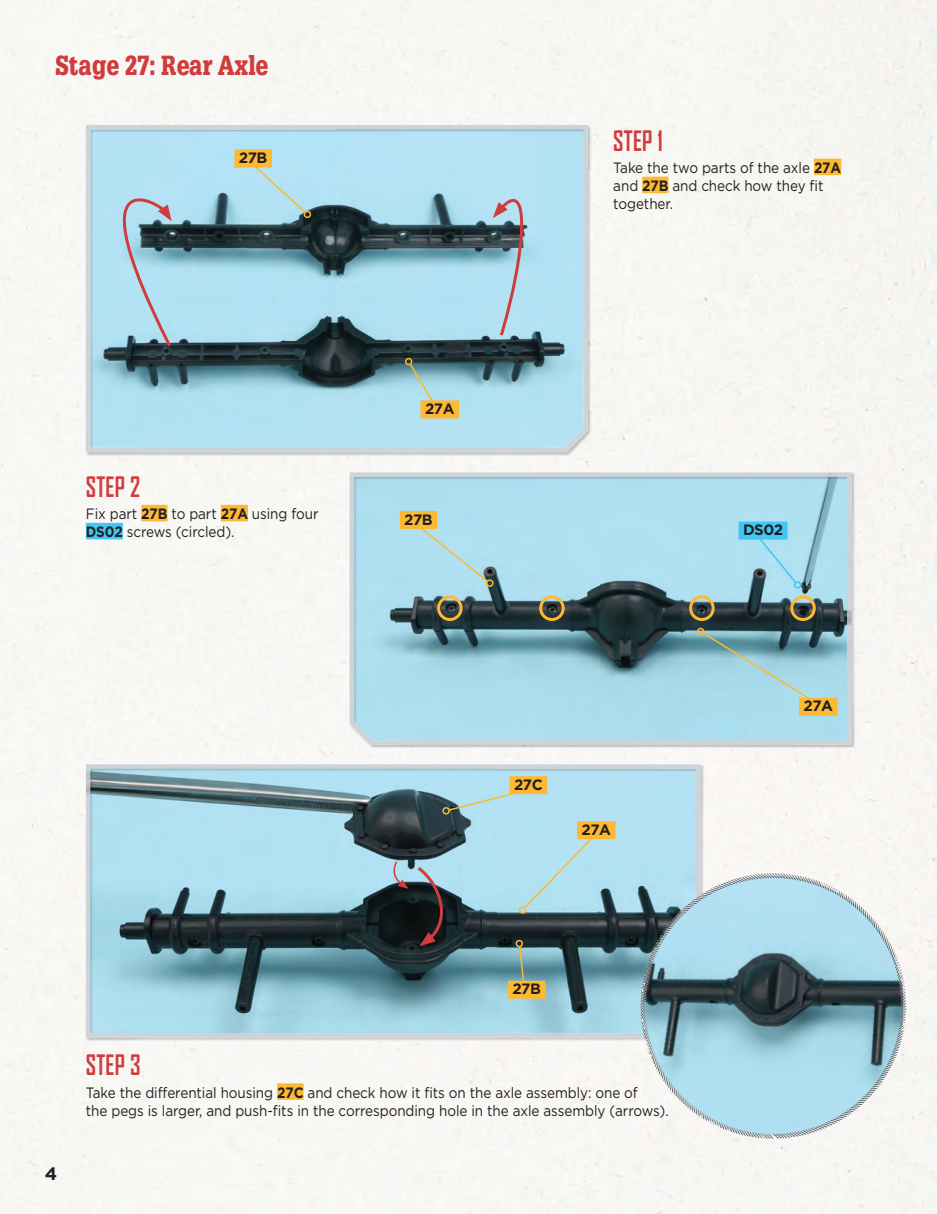
<style>
.page{position:relative;width:937px;height:1214px;background:#fff}
.page>*{position:absolute;margin:0;border:0;box-sizing:border-box;transform-origin:0 0}
.t1{font:900 27px "Glypha LT Std";letter-spacing:.01em;color:#d13b3b;scale:.8 1}
.t2{font:700 27px "Agency FB";letter-spacing:.01em;color:#d13b3b;scale:.84 1}
.t3{font:700 18px "Gotham";color:#231f20}
.t4{font:15px/18px "Gotham";letter-spacing:-.005em;color:#231f20;scale:.9 1}
.t5{font:700 15px "Gotham";letter-spacing:-.035em;color:#231f20}
.s1{font-weight:700}
</style>
<div class="page">
<img style="left:936px;top:1px;width:1px;height:1208px">
<div style="left:93px;top:1041px;width:580px;height:173px;background:#f7f7f4"></div>
<div style="left:855px;top:523px;width:81px;height:216px;background:#f7f6f3"></div>
<div style="left:906px;top:900px;width:30px;height:53px;background:#f7f5f2"></div>
<div style="left:303px;top:1086px;width:335px;height:14px;background:#f8f7f5"></div>
<div style="left:86px;top:1104px;width:554px;height:14px;background:#f8f7f5"></div>
<div style="left:814px;top:159px;width:27px;height:16px;background:#fdb931"></div>
<div style="left:642px;top:177px;width:26px;height:16px;background:#fdb931"></div>
<div style="left:141px;top:505px;width:26px;height:16px;background:#fdb931"></div>
<div style="left:221px;top:505px;width:27px;height:16px;background:#fdb931"></div>
<div style="left:86px;top:523px;width:37px;height:16px;background:#40c7f4"></div>
<div style="left:277px;top:1083px;width:26px;height:16px;background:#fdb931"></div>
<img style="left:85px;top:124px;width:50px;height:332px">
<img style="left:135px;top:124px;width:457px;height:47px">
<img style="left:135px;top:409px;width:457px;height:47px">
<img style="left:588px;top:171px;width:4px;height:238px">
<img style="left:136px;top:172px;width:200px;height:186px">
<img style="left:336px;top:172px;width:201px;height:186px">
<img style="left:136px;top:358px;width:401px;height:89px">
<img style="left:86px;top:125px;width:502px;height:47px">
<img style="left:86px;top:350px;width:50px;height:102px">
<img style="left:537px;top:171px;width:51px;height:281px">
<div style="left:136px;top:447px;width:402px;height:5px;background:#cdd4d8"></div>
<img style="left:85px;top:763px;width:51px;height:278px">
<img style="left:136px;top:763px;width:568px;height:46px">
<img style="left:700px;top:809px;width:4px;height:64px">
<img style="left:137px;top:810px;width:360px;height:222px">
<img style="left:497px;top:810px;width:199px;height:169px">
<img style="left:497px;top:979px;width:143px;height:53px">
<img style="left:86px;top:764px;width:614px;height:46px">
<img style="left:86px;top:809px;width:51px;height:228px">
<img style="left:349px;top:471px;width:50px;height:277px">
<img style="left:399px;top:471px;width:456px;height:46px">
<img style="left:399px;top:702px;width:456px;height:46px">
<img style="left:852px;top:517px;width:3px;height:185px">
<img style="left:400px;top:518px;width:401px;height:222px">
<img style="left:851px;top:517px;width:1px;height:227px">
<img style="left:350px;top:472px;width:501px;height:45px">
<img style="left:350px;top:517px;width:50px;height:227px">
<img style="left:801px;top:517px;width:50px;height:227px">
<hr style="left:399px;top:740px;width:402px;height:4px;background:#cdd4d7">
<svg style="left:701px;top:631px;width:124px;height:78px;background:#91c1cd"></svg>
<div style="left:697px;top:627px;width:7px;height:8px;border:2px solid #fdb931;border-radius:50%"></div>
<div style="left:799px;top:698px;width:38px;height:18px;background:#fdb931"></div>
<svg style="left:408px;top:362px;width:33px;height:53px"></svg>
<div style="left:405px;top:358px;width:7px;height:7px;border:2px solid #fdb931;border-radius:50%"></div>
<div style="left:420px;top:400px;width:39px;height:18px;background:#fdb931"></div>
<svg style="left:518px;top:945px;width:9px;height:35px"></svg>
<div style="left:515px;top:939px;width:8px;height:8px;border:2px solid #fdb931;border-radius:50%"></div>
<div style="left:508px;top:980px;width:37px;height:18px;background:#fdb931"></div>
<div style="left:249px;top:161px;width:58px;height:53px;background:#b3e2f5"></div>
<div style="left:304px;top:210px;width:7px;height:8px;border:2px solid #fdb931;border-radius:50%"></div>
<div style="left:234px;top:150px;width:38px;height:18px;background:#fdb931"></div>
<div style="left:415px;top:523px;width:74px;height:60px;background:#b0e0f1"></div>
<div style="left:486px;top:579px;width:7px;height:8px;border:2px solid #fdb931;border-radius:50%"></div>
<div style="left:400px;top:511px;width:37px;height:18px;background:#fdb931"></div>
<svg style="left:447px;top:788px;width:82px;height:24px;background:#b0d7e0"></svg>
<div style="left:442px;top:807px;width:8px;height:7px;border:2px solid #fdb931;border-radius:50%"></div>
<div style="left:509px;top:776px;width:38px;height:18px;background:#fdb931"></div>
<div style="left:522px;top:833px;width:75px;height:77px;background:#b3e2f3"></div>
<div style="left:519px;top:906px;width:7px;height:7px;border:2px solid #fdb931;border-radius:50%"></div>
<div style="left:577px;top:821px;width:38px;height:18px;background:#fdb931"></div>
<svg style="left:640px;top:873px;width:266px;height:265px"></svg>
<svg style="left:493px;top:171px;width:40px;height:168px;background:#a5c1d0"></svg>
<svg style="left:414px;top:864px;width:38px;height:82px;background:#4b4d52"></svg>
<svg style="left:392px;top:860px;width:16px;height:29px"></svg>
<svg style="left:74px;top:156px;width:100px;height:194px;background:#b3d1de"></svg>
<div style="left:738px;top:521px;width:49px;height:18px;background:#40c7f4"></div>
<div style="left:437px;top:595px;width:25px;height:26px;border:3px solid #fdb931;border-radius:50%"></div>
<div style="left:539px;top:595px;width:26px;height:26px;border:3px solid #fdb931;border-radius:50%"></div>
<div style="left:689px;top:595px;width:25px;height:26px;border:3px solid #fdb931;border-radius:50%"></div>
<svg style="left:757px;top:536px;width:41px;height:49px;background:#9dd3e6"></svg>
<div style="left:794px;top:581px;width:7px;height:7px;border:2px solid #40c7f4;border-radius:50%"></div>
<div style="left:790px;top:595px;width:26px;height:26px;border:3px solid #fdb931;border-radius:50%"></div>
<h1 class="t1" style="left:55px;top:49px;width:267px">Stage 27: Rear Axle</h1>
<p class="t5" style="left:239px;top:148px;width:30px">27B</p>
<h1 class="t2" style="left:86px;top:471px;width:66px">STEP 2</h1>
<p class="t4" style="left:86px;top:504px;width:260px">Fix part <span class="s1">27B</span> to part <span class="s1">27A</span> using four<br><span class="s1">DS02</span> screws (circled).</p>
<h1 class="t2" style="left:613px;top:125px;width:60px">STEP 1</h1>
<p class="t4" style="left:613px;top:158px;width:255px">Take the two parts of the axle <span class="s1">27A </span>and <span class="s1">27B</span> and check how they fit together.</p>
<p class="t5" style="left:425px;top:399px;width:31px">27A</p>
<p class="t5" style="left:404px;top:509px;width:30px">27B</p>
<p class="t5" style="left:514px;top:774px;width:30px">27C</p>
<p class="t5" style="left:581px;top:819px;width:31px">27A</p>
<p class="t5" style="left:512px;top:979px;width:30px">27B</p>
<p class="t5" style="left:743px;top:520px;width:41px">DS02</p>
<p class="t5" style="left:803px;top:696px;width:31px">27A</p>
<p class="t3" style="left:45px;top:1161px;width:14px">4</p>
<h1 class="t2" style="left:86px;top:1050px;width:67px">STEP 3</h1>
<p class="t4" style="left:86px;top:1083px;width:649px">Take the differential housing <span class="s1">27C</span> and check how it fits on the axle assembly: one of<br>the pegs is larger, and push-fits in the corresponding hole in the axle assembly (arrows).</p>
</div>
